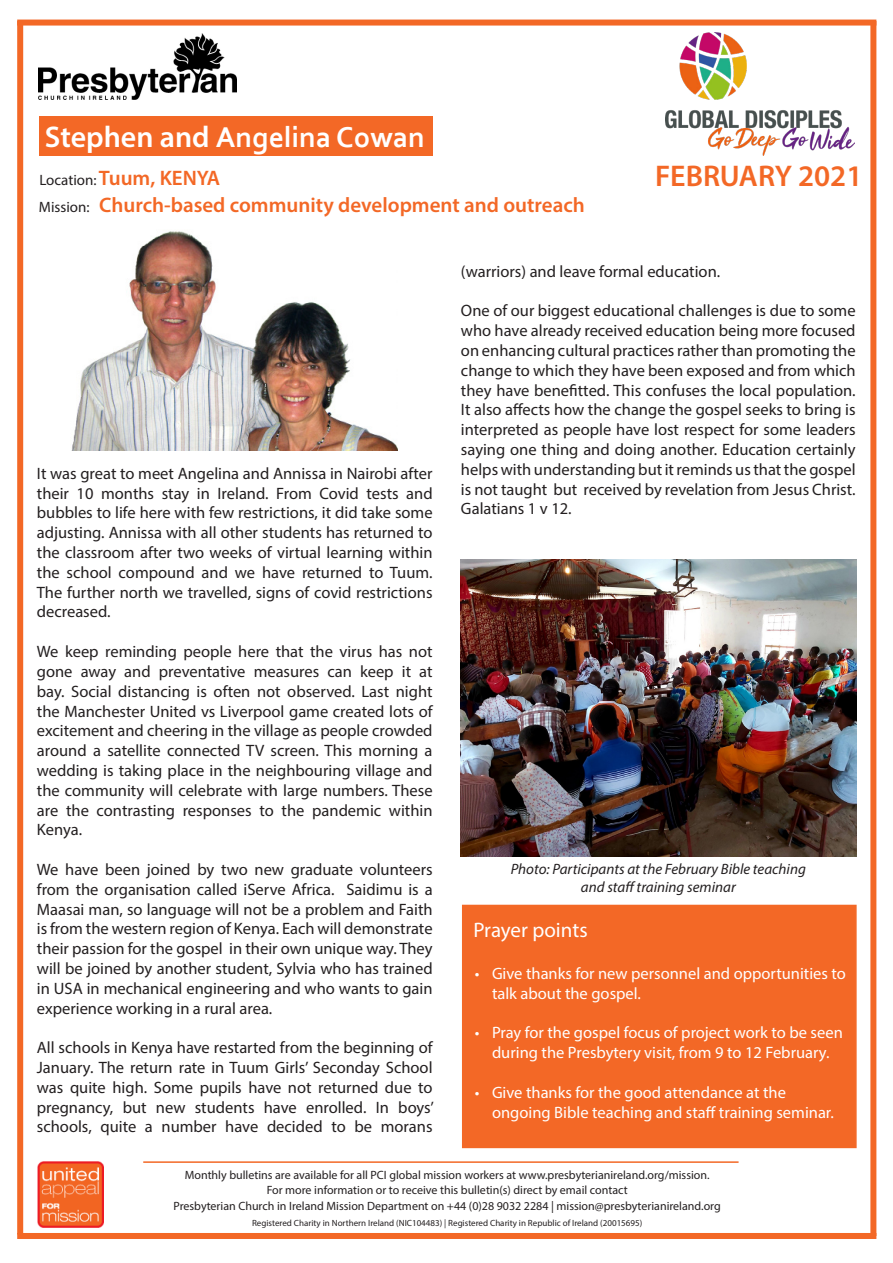
<style>
.page{position:relative;width:893px;height:1263px;background:#fff}
.page>*{position:absolute;margin:0;border:0;box-sizing:border-box;transform-origin:0 0}
.t1{font:700 30px "Corbel";color:#fff}
.t2{font:600 30px "Myriad Pro";color:#f36826}
.t3{font:600 21px "Myriad Pro";color:#f36826}
.t4{font:21px "Myriad Pro";color:#fff}
.t5{font:16.5px/19.8px "Myriad Pro";color:#231f20;text-align:justify}
.t6{font:16.5px/19.8px "Myriad Pro";color:#fff}
.t7{font:italic 15px/18px "Myriad Pro";color:#231f20;text-align:center}
.t8{font:12px "Myriad Pro";color:#231f20}
.t9{font:9px "Myriad Pro";color:#231f20}
.s1{font-family:"Myriad Pro";font-weight:600}
.s2{font-weight:400;font-size:15px;color:#231f20}
</style>
<div class="page">
<img style="left:38px;top:1162px;width:65px;height:65px">
<hr style="left:143px;top:1161px;width:596px;height:2px;background:#f36826">
<img style="left:39px;top:33px;width:197px;height:66px">
<div style="left:39px;top:117px;width:394px;height:39px;background:#f36826"></div>
<img style="left:665px;top:33px;width:189px;height:122px">
<img style="left:72px;top:231px;width:325px;height:219px">
<div style="left:462px;top:905px;width:395px;height:243px;background:#f36826"></div>
<img style="left:461px;top:559px;width:396px;height:297px">
<div style="left:17px;top:21px;width:6px;height:1213px;background:#f36826"></div>
<div style="left:870px;top:21px;width:6px;height:1215px;background:#f36826"></div>
<div style="left:17px;top:20px;width:859px;height:6px;background:#f36826"></div>
<div style="left:17px;top:1233px;width:859px;height:6px;background:#f36826"></div>
<p class="t1" style="left:45px;top:119px;width:381px"><span class="s1">Stephen and</span> Angelina Cowan</p>
<p class="t3" style="left:39px;top:164px;width:182px"><span class="s2">Location:</span>Tuum, KENYA</p>
<p class="t3" style="left:39px;top:192px;width:548px"><span class="s2">Mission:</span> Church-based community development and outreach</p>
<p class="t2" style="left:655px;top:157px;width:209px">FEBRUARY 2021</p>
<p class="t5" style="left:37px;top:463px;width:397px">It was great to meet Angelina and Annissa in Nairobi after their 10 months stay in Ireland. From Covid tests and bubbles to life here with few restrictions, it did take some adjusting. Annissa with all other students has returned to the classroom after two weeks of virtual learning within the school compound and we have returned to Tuum.<br>The further north we travelled, signs of covid restrictions decreased.</p>
<p class="t5" style="left:37px;top:641px;width:397px">We keep reminding people here that the virus has not gone away and preventative measures can keep it at bay. Social distancing is often not observed. Last night the Manchester United vs Liverpool game created lots of excitement and cheering in the village as people crowded around a satellite connected TV screen. This morning a wedding is taking place in the neighbouring village and the community will celebrate with large numbers. These are the contrasting responses to the pandemic within Kenya.</p>
<p class="t5" style="left:37px;top:859px;width:397px">We have been joined by two new graduate volunteers from the organisation called iServe Africa. Saidimu is a Maasai man, so language will not be a problem and Faith is from the western region of Kenya. Each will demonstrate their passion for the gospel in their own unique way. They will be joined by another student, Sylvia who has trained in USA in mechanical engineering and who wants to gain experience working in a rural area.</p>
<p class="t5" style="left:37px;top:1037px;width:399px">All schools in Kenya have restarted from the beginning of January. The return rate in Tuum Girls’ Seconday School was quite high. Some pupils have not returned due to pregnancy, but new students have enrolled. In boys’ schools, quite a number have decided to be morans</p>
<p class="t5" style="left:461px;top:261px;width:261px">(warriors) and leave formal education.</p>
<p class="t5" style="left:461px;top:301px;width:396px">One of our biggest educational challenges is due to some who have already received education being more focused on enhancing cultural practices rather than promoting the change to which they have been exposed and from which they have benefitted. This confuses the local population.<br>It also affects how the change the gospel seeks to bring is interpreted as people have lost respect for some leaders saying one thing and doing another. Education certainly helps with understanding but it reminds us that the gospel is not taught but received by revelation from Jesus Christ.<br>Galatians 1 v 12.</p>
<p class="t7" style="left:511px;top:859px;width:297px">Photo: Participants at the February Bible teaching and staff training seminar</p>
<p class="t4" style="left:473px;top:917px;width:116px">Prayer points</p>
<p class="t6" style="left:492px;top:963px;width:356px;text-indent:-17px">• Give thanks for new personnel and opportunities to talk about the gospel.</p>
<p class="t6" style="left:475px;top:1023px;width:369px;text-align:center">• Pray for the gospel focus of project work to be seen during the Presbytery visit, from 9 to 12 February.</p>
<p class="t6" style="left:492px;top:1082px;width:343px;text-indent:-17px">• Give thanks for the good attendance at the ongoing Bible teaching and staff training seminar.</p>
<p class="t8" style="left:185px;top:1168px;width:526px">Monthly bulletins are available for all PCI global mission workers at www.presbyterianireland.org/mission.</p>
<p class="t8" style="left:267px;top:1182px;width:362px">For more information or to receive this bulletin(s) direct by email contact</p>
<p class="t8" style="left:174px;top:1198px;width:549px">Presbyterian Church in Ireland Mission Department on +44 (0)28 9032 2284 | mission@presbyterianireland.org</p>
<p class="t9" style="left:252px;top:1217px;width:392px">Registered Charity in Northern Ireland (NIC104483) | Registered Charity in Republic of Ireland (20015695)</p>
</div>
